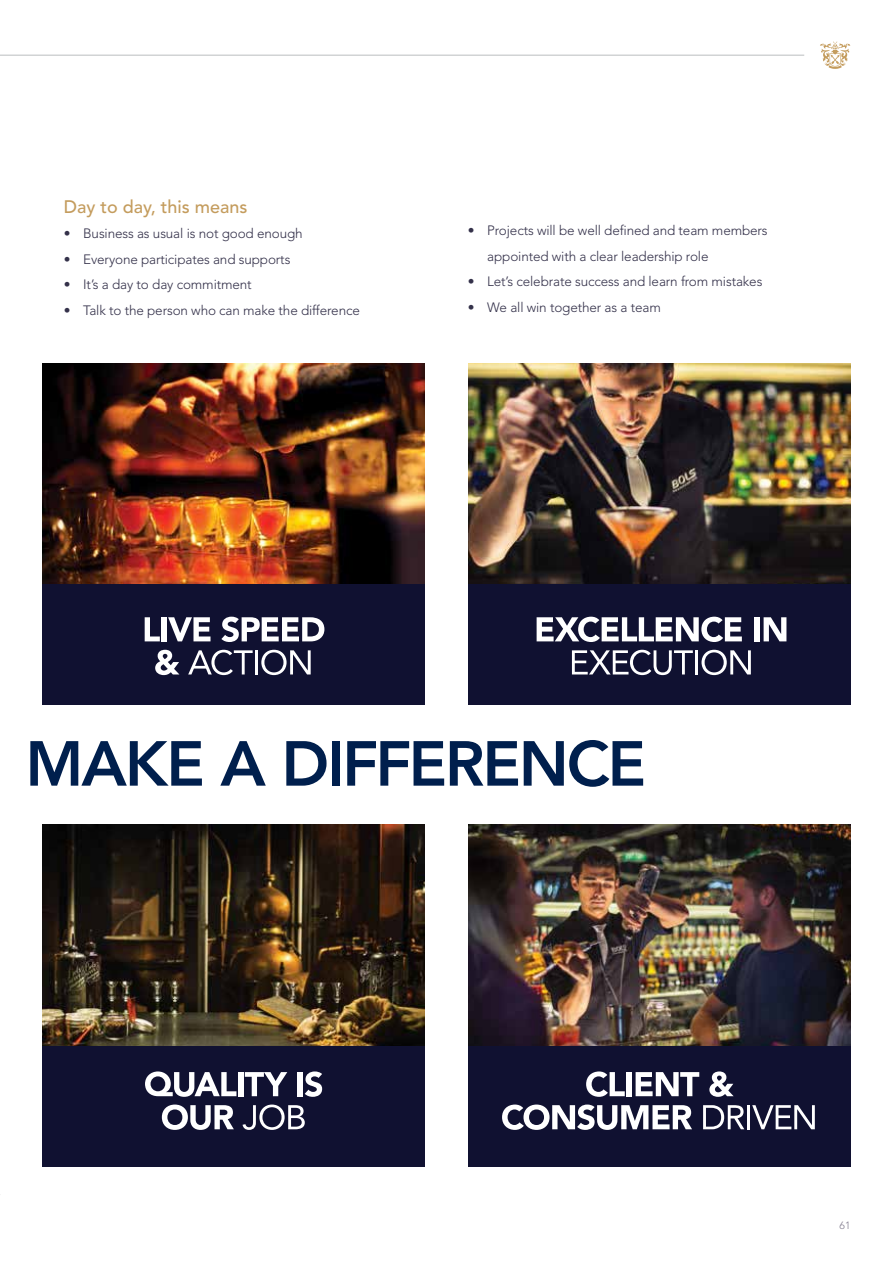
<style>
.page{position:relative;width:893px;height:1263px;background:#fff}
.page>*{position:absolute;margin:0;border:0;box-sizing:border-box;transform-origin:0 0}
.t1{font:500 18px "Avenir LT Std";color:#c49c5d}
.t2{font:300 13.5px/25.5px "Avenir LT Std";letter-spacing:-.01em;color:#34314a}
.t3{font:300 10.5px "Avenir LT Std";color:#827c8e}
</style>
<div class="page">
<svg style="left:820px;top:42px;width:30px;height:27px"></svg>
<hr style="left:0;top:54px;width:804px;height:2px;background:#d1d3d4">
<svg style="left:30px;top:741px;width:172px;height:45px"></svg>
<svg style="left:220px;top:741px;width:46px;height:45px"></svg>
<svg style="left:286px;top:741px;width:41px;height:45px"></svg>
<div style="left:332px;top:741px;width:8px;height:45px;background:#001f4d"></div>
<svg style="left:347px;top:741px;width:97px;height:45px"></svg>
<svg style="left:450px;top:741px;width:68px;height:45px"></svg>
<svg style="left:524px;top:740px;width:119px;height:47px"></svg>
<img style="left:43px;top:363px;width:382px;height:221px">
<div style="left:43px;top:584px;width:382px;height:121px;background:#101131"></div>
<svg style="left:145px;top:617px;width:15px;height:24px"></svg>
<div style="left:161px;top:617px;width:6px;height:24px;background:#fff"></div>
<svg style="left:168px;top:617px;width:42px;height:24px"></svg>
<svg style="left:221px;top:617px;width:103px;height:25px"></svg>
<svg style="left:155px;top:650px;width:24px;height:25px"></svg>
<svg style="left:188px;top:650px;width:65px;height:25px"></svg>
<hr style="left:255px;top:650px;width:3px;height:24px;background:#fff">
<svg style="left:261px;top:650px;width:50px;height:25px"></svg>
<img style="left:468px;top:363px;width:382px;height:221px">
<div style="left:468px;top:584px;width:382px;height:121px;background:#101131"></div>
<svg style="left:537px;top:617px;width:205px;height:25px"></svg>
<div style="left:754px;top:617px;width:6px;height:24px;background:#fff"></div>
<svg style="left:764px;top:617px;width:22px;height:24px"></svg>
<svg style="left:572px;top:650px;width:121px;height:25px"></svg>
<hr style="left:695px;top:650px;width:3px;height:24px;background:#fff">
<svg style="left:701px;top:650px;width:50px;height:25px"></svg>
<img style="left:43px;top:825px;width:382px;height:221px">
<div style="left:43px;top:1046px;width:382px;height:121px;background:#101131"></div>
<svg style="left:145px;top:1071px;width:91px;height:26px"></svg>
<div style="left:238px;top:1072px;width:5px;height:24px;background:#fff"></div>
<svg style="left:245px;top:1072px;width:42px;height:24px"></svg>
<div style="left:297px;top:1072px;width:6px;height:24px;background:#fff"></div>
<svg style="left:305px;top:1071px;width:17px;height:26px"></svg>
<svg style="left:162px;top:1104px;width:72px;height:26px"></svg>
<svg style="left:243px;top:1104px;width:62px;height:26px"></svg>
<img style="left:468px;top:825px;width:382px;height:221px">
<div style="left:468px;top:1046px;width:382px;height:121px;background:#101131"></div>
<svg style="left:586px;top:1071px;width:39px;height:26px"></svg>
<div style="left:626px;top:1072px;width:6px;height:24px;background:#fff"></div>
<svg style="left:636px;top:1072px;width:63px;height:24px"></svg>
<svg style="left:709px;top:1071px;width:25px;height:26px"></svg>
<svg style="left:502px;top:1104px;width:190px;height:26px"></svg>
<svg style="left:703px;top:1105px;width:41px;height:24px"></svg>
<hr style="left:747px;top:1105px;width:3px;height:24px;background:#fff">
<svg style="left:752px;top:1105px;width:63px;height:24px"></svg>
<h1 class="t1" style="left:64px;top:196px;width:185px">Day to day, this means</h1>
<p class="t2" style="left:64px;top:221px;width:240px">• Business as usual is not good enough</p>
<p class="t2" style="left:64px;top:247px;width:228px">• Everyone participates and supports</p>
<p class="t2" style="left:64px;top:272px;width:189px">• It’s a day to day commitment</p>
<p class="t2" style="left:64px;top:298px;width:298px">• Talk to the person who can make the difference</p>
<p class="t2" style="left:487px;top:218px;width:282px;text-indent:-19px">• Projects will be well defined and team members appointed with a clear leadership role</p>
<p class="t2" style="left:468px;top:269px;width:296px">• Let’s celebrate success and learn from mistakes</p>
<p class="t2" style="left:468px;top:294px;width:195px">• We all win together as a team</p>
<p class="t3" style="left:839px;top:1219px;width:12px">61</p>
</div>
